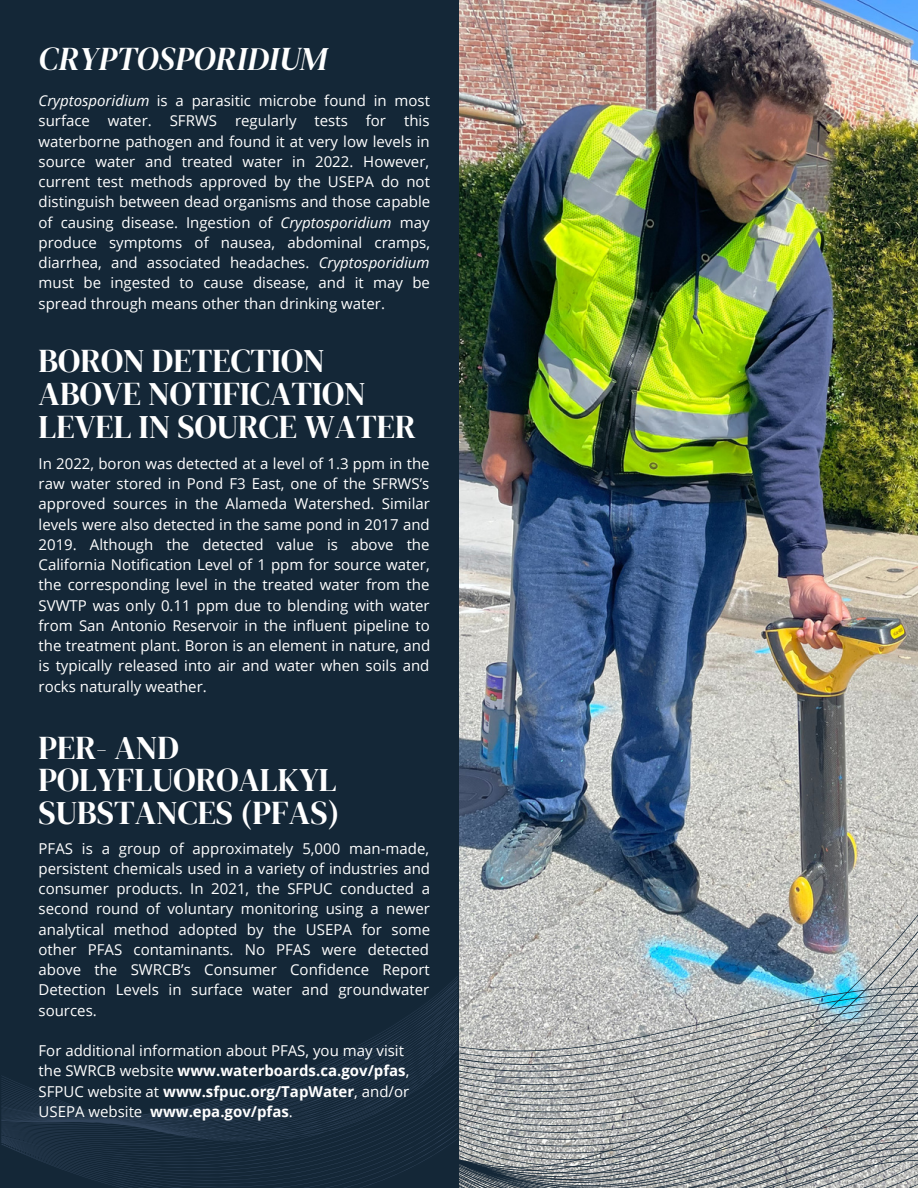
<style>
.page{position:relative;width:918px;height:1188px;background:#142737}
.page>*{position:absolute;margin:0;border:0;box-sizing:border-box;transform-origin:0 0}
.t1{font:33px/32.7px "DM Serif Display";color:#fff}
.t2{font:italic 33px "DM Serif Display";color:#fff}
.t3{font:15px/20.2px "Open Sans";color:#fff;text-align:justify}
.t4{font:700 15px "Open Sans";color:#fff}
.s1{font-style:italic}
.s2{font-weight:700}
.s3{font-weight:400}
</style>
<div class="page">
<img style="left:459px;top:0;width:459px;height:784px">
<img style="left:459px;top:784px;width:459px;height:404px">
<svg style="left:1px;top:976px;width:457px;height:212px"></svg>
<p class="t2" style="left:39px;top:36px;width:291px">CRYPTOSPORIDIUM</p>
<p class="t3" style="left:39px;top:90px;width:393px"><span class="s1">Cryptosporidium</span> is a parasitic microbe found in most surface water. SFRWS regularly tests for this waterborne pathogen and found it at very low levels in source water and treated water in 2022. However, current test methods approved by the USEPA do not distinguish between dead organisms and those capable of causing disease. Ingestion of <span class="s1">Cryptosporidium</span> may produce symptoms of nausea, abdominal cramps, diarrhea, and associated headaches. <span class="s1">Cryptosporidium </span>must be ingested to cause disease, and it may be spread through means other than drinking water.</p>
<p class="t1" style="left:39px;top:344px;width:379px">BORON DETECTION<br>ABOVE NOTIFICATION<br>LEVEL IN SOURCE WATER</p>
<p class="t3" style="left:39px;top:453px;width:393px">In 2022, boron was detected at a level of 1.3 ppm in the raw water stored in Pond F3 East, one of the SFRWS’s approved sources in the Alameda Watershed. Similar levels were also detected in the same pond in 2017 and 2019. Although the detected value is above the California Notification Level of 1 ppm for source water, the corresponding level in the treated water from the SVWTP was only 0.11 ppm due to blending with water from San Antonio Reservoir in the influent pipeline to the treatment plant. Boron is an element in nature, and is typically released into air and water when soils and rocks naturally weather.</p>
<p class="t1" style="left:39px;top:731px;width:303px">PER- AND<br>POLYFLUOROALKYL<br>SUBSTANCES (PFAS)</p>
<p class="t3" style="left:39px;top:838px;width:393px">PFAS is a group of approximately 5,000 man-made, persistent chemicals used in a variety of industries and consumer products. In 2021, the SFPUC conducted a second round of voluntary monitoring using a newer analytical method adopted by the USEPA for some other PFAS contaminants. No PFAS were detected above the SWRCB’s Consumer Confidence Report Detection Levels in surface water and groundwater sources.</p>
<p class="t3" style="left:39px;top:1040px;width:372px;text-align:left">For additional information about PFAS, you may visit the SWRCB website <span class="s2">www.waterboards.ca.gov/pfas</span>,<br>SFPUC website at <span class="s2">www.sfpuc.org/TapWater</span>, and/or</p>
<p class="t4" style="left:39px;top:1101px;width:256px"><span class="s3">USEPA website</span> www.epa.gov/pfas<span class="s3">.</span></p>
</div>
